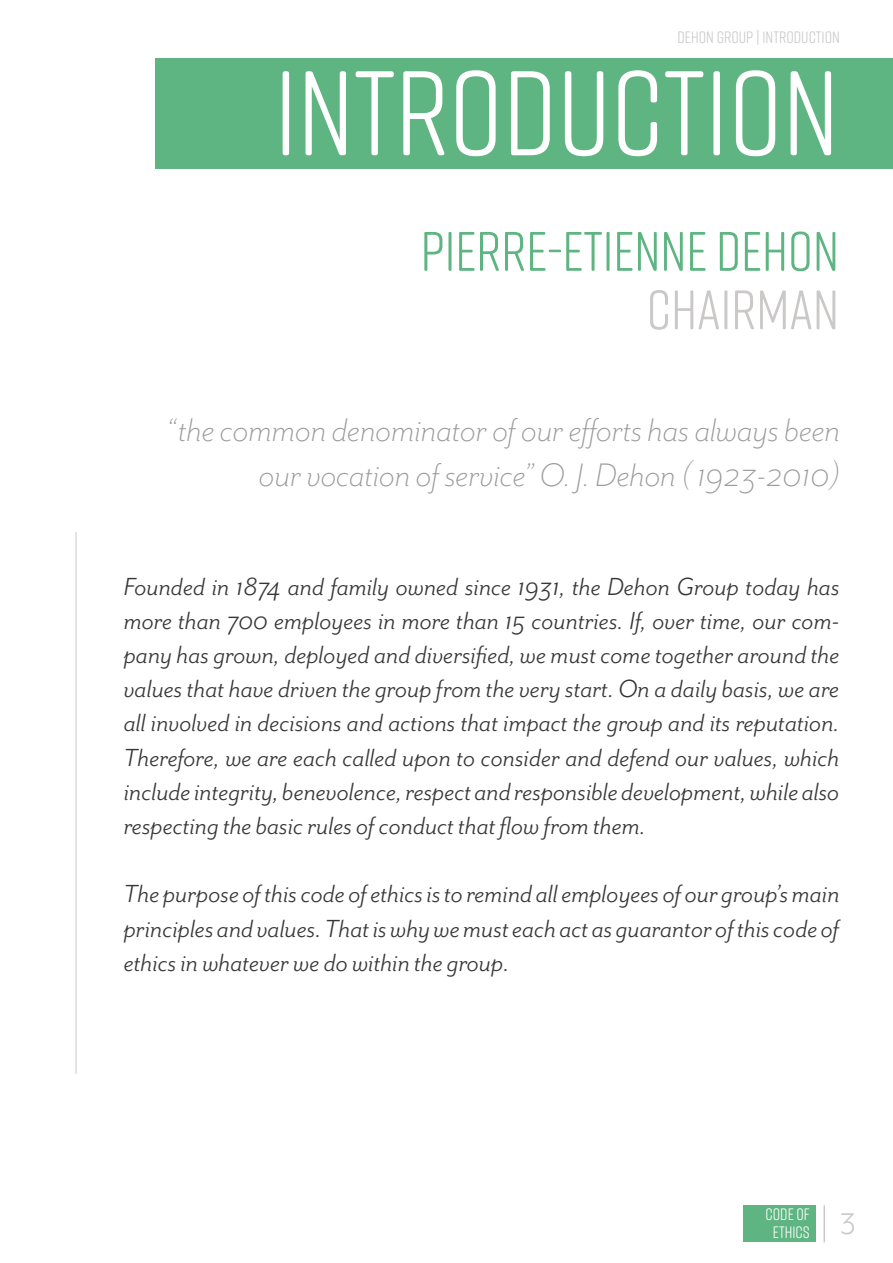
<style>
.page{position:relative;width:893px;height:1263px;background:#fff}
.page>*{position:absolute;margin:0;border:0;box-sizing:border-box;transform-origin:0 0}
.titre_2{font:120px "Rift Soft";color:#fff}
.t1{font:55.5px "Rift Soft";color:#5eb582}
.t2{font:55.5px "Rift Soft";color:#cbc9c8}
.CC{font:italic 300 37.5px "Mr Eaves San OT";color:#9b999a}
.CC-2{font:italic 28.5px/34.2px "Mr Eaves San OT";color:#373739;text-align:justify}
.t3{font:16.5px "Rift Soft";color:#cbc9c8}
.t4{font:16.5px/18px "Rift Soft";color:#fff}
</style>
<div class="page">
<div style="left:743px;top:1205px;width:73px;height:37px;background:#5eb582"></div>
<hr style="left:823px;top:1205px;width:2px;height:37px;background:#cbc9c8">
<div style="left:155px;top:58px;width:738px;height:110px;background:#5eb582"></div>
<hr style="left:76px;top:532px;width:1px;height:542px;background:#cbc9c8">
<p class="t3" style="left:677px;top:25px;width:164px">DEHON GROUP | INTRODUCTION</p>
<p class="titre_2" style="left:274px;top:29px;width:566px">INTRODUCTION</p>
<p class="t1" style="left:421px;top:212px;width:420px">PIERRE-ETIENNE DEHON</p>
<p class="t2" style="left:647px;top:271px;width:194px">CHAIRMAN</p>
<p class="CC" style="left:166px;top:409px;width:676px">“the common denominator of our efforts has always been</p>
<p class="CC" style="left:259px;top:454px;width:583px">our vocation of service” O. J. Dehon ( 1923-2010)</p>
<p class="CC-2" style="left:124px;top:569px;width:717px">Founded in 1874 and family owned since 1931, the Dehon Group today has more than 700 employees in more than 15 countries. If, over time, our com&shy;pany has grown, deployed and diversified, we must come together around the values that have driven the group from the very start. On a daily basis, we are all involved in decisions and actions that impact the group and its reputation.<br>Therefore, we are each called upon to consider and defend our values, which include integrity, benevolence, respect and responsible development, while also respecting the basic rules of conduct that flow from them.</p>
<p class="CC-2" style="left:124px;top:877px;width:717px">The purpose of this code of ethics is to remind all employees of our group’s main principles and values. That is why we must each act as guarantor of this code of ethics in whatever we do within the group.</p>
<p class="t4" style="left:773px;top:1205px;width:85px;text-indent:-7px">CODE OF<br>ETHICS <sup>3</sup></p>
</div>
